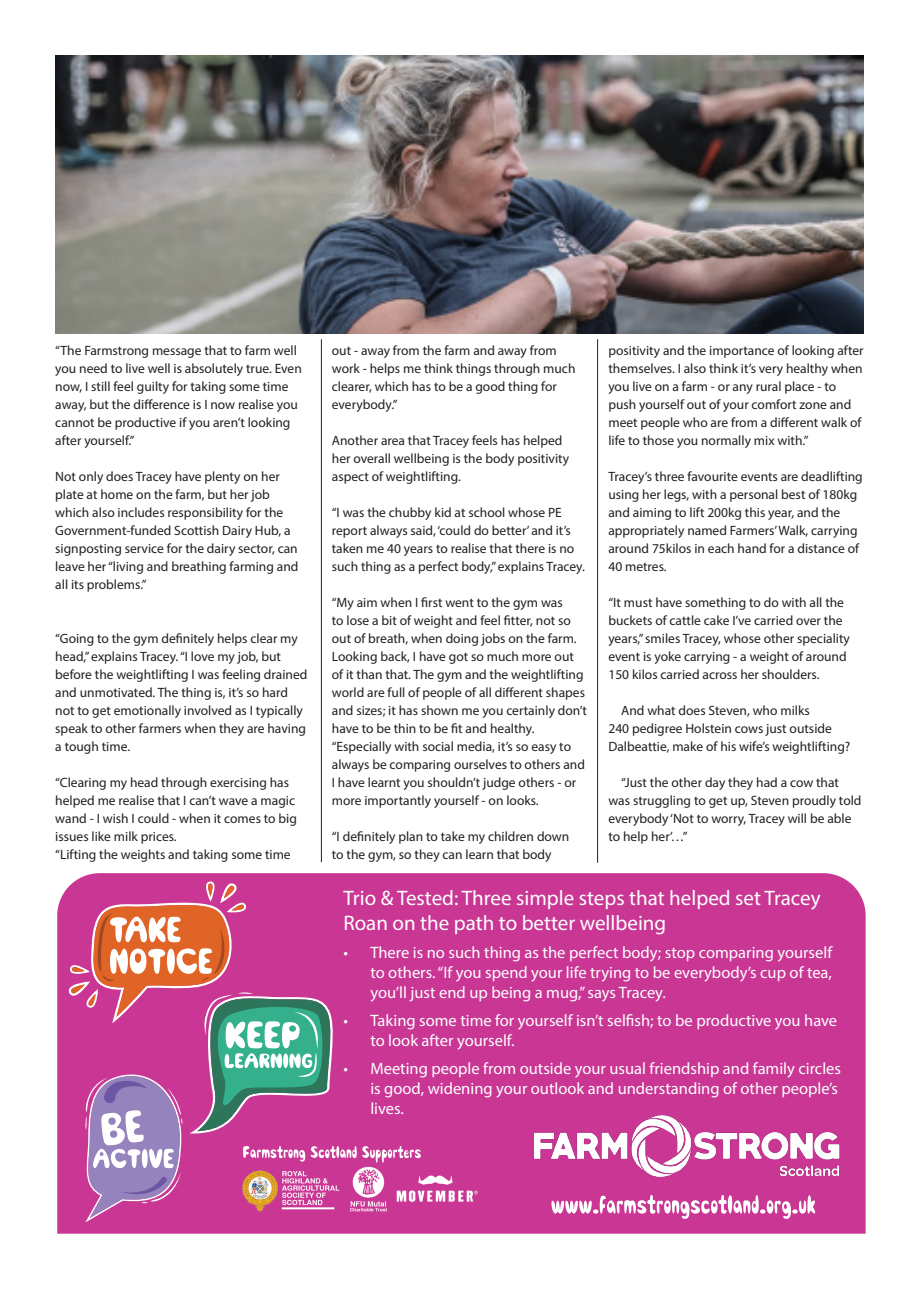
<style>
.page{position:relative;width:919px;height:1289px;background:#fff}
.page>*{position:absolute;margin:0;border:0;box-sizing:border-box;transform-origin:0 0}
.t1{font:21px/25.2px "Myriad Pro";color:#fff}
.t2{font:16.5px/19.8px "Myriad Pro";color:#fff}
.t3{font:13.5px/18px "Myriad Pro";color:#231f20}
</style>
<div class="page">
<hr style="left:321px;top:339px;width:1px;height:523px;background:#231f20">
<hr style="left:597px;top:339px;width:1px;height:523px;background:#231f20">
<div style="left:57px;top:873px;width:808px;height:360px;background:#c93694"></div>
<img style="left:513px;top:1100px;width:346px;height:99px">
<svg style="left:69px;top:881px;width:265px;height:341px;background:#ba6496"></svg>
<img style="left:237px;top:1146px;width:242px;height:69px">
<svg style="left:551px;top:1194px;width:264px;height:24px"></svg>
<img style="left:55px;top:55px;width:808px;height:279px">
<p class="t3" style="left:55px;top:341px;width:248px">“The Farmstrong message that to farm well you need to live well is absolutely true. Even now, I still feel guilty for taking some time away, but the difference is I now realise you cannot be productive if you aren’t looking after yourself.”</p>
<p class="t3" style="left:55px;top:467px;width:245px">Not only does Tracey have plenty on her plate at home on the farm, but her job which also includes responsibility for the Government-funded Scottish Dairy Hub, a signposting service for the dairy sector, can leave her “living and breathing farming and all its problems.”</p>
<p class="t3" style="left:55px;top:629px;width:253px">“Going to the gym definitely helps clear my head,” explains Tracey. “I love my job, but before the weightlifting I was feeling drained and unmotivated. The thing is, it’s so hard not to get emotionally involved as I typically speak to other farmers when they are having a tough time.</p>
<p class="t3" style="left:55px;top:773px;width:243px">“Clearing my head through exercising has helped me realise that I can’t wave a magic wand - I wish I could - when it comes to big issues like milk prices.<br>“Lifting the weights and taking some time</p>
<p class="t3" style="left:332px;top:341px;width:245px">out - away from the farm and away from work - helps me think things through much clearer, which has to be a good thing for everybody.”</p>
<p class="t3" style="left:332px;top:431px;width:239px">Another area that Tracey feels has helped her overall wellbeing is the body positivity aspect of weightlifting.</p>
<p class="t3" style="left:332px;top:503px;width:254px">“I was the chubby kid at school whose PE report always said, ‘could do better’ and it’s taken me 40 years to realise that there is no such thing as a perfect body,” explains Tracey.</p>
<p class="t3" style="left:332px;top:593px;width:257px">“My aim when I first went to the gym was<br>to lose a bit of weight and feel fitter, not so out of breath, when doing jobs on the farm.<br>Looking back, I have got so much more out of it than that. The gym and the weightlifting world are full of people of all different shapes and sizes; it has shown me you certainly don’t have to be thin to be fit and healthy. “Especially with social media, it’s so easy to always be comparing ourselves to others and I have learnt you shouldn’t judge others - or more importantly yourself - on looks.</p>
<p class="t3" style="left:332px;top:827px;width:239px">“I definitely plan to take my children down to the gym, so they can learn that body</p>
<p class="t3" style="left:608px;top:341px;width:257px">positivity and the importance of looking after themselves. I also think it’s very healthy when you live on a farm - or any rural place - to push yourself out of your comfort zone and meet people who are from a different walk of life to those you normally mix with.”</p>
<p class="t3" style="left:608px;top:467px;width:256px">Tracey’s three favourite events are deadlifting using her legs, with a personal best of 180kg and aiming to lift 200kg this year, and the appropriately named Farmers’ Walk, carrying around 75kilos in each hand for a distance of 40 metres.</p>
<p class="t3" style="left:608px;top:593px;width:243px">“It must have something to do with all the buckets of cattle cake I’ve carried over the years,” smiles Tracey, whose other speciality event is yoke carrying - a weight of around 150 kilos carried across her shoulders.</p>
<p class="t3" style="left:608px;top:701px;width:243px;text-indent:13px">And what does Steven, who milks<br>240 pedigree Holstein cows just outside<br>Dalbeattie, make of his wife’s weightlifting?</p>
<p class="t3" style="left:608px;top:773px;width:255px;text-indent:13px">“Just the other day they had a cow that was struggling to get up, Steven proudly told everybody ‘Not to worry, Tracey will be able to help her’…”</p>
<p class="t1" style="left:343px;top:884px;width:479px">Trio &amp; Tested: Three simple steps that helped set Tracey<br>Roan on the path to better wellbeing</p>
<p class="t2" style="left:370px;top:942px;width:463px;text-align:justify;text-indent:-27px">• There is no such thing as the perfect body; stop comparing yourself to others. “If you spend your life trying to be everybody’s cup of tea, you’ll just end up being a mug,” says Tracey.</p>
<p class="t2" style="left:370px;top:1010px;width:468px;text-indent:-27px">• Taking some time for yourself isn’t selfish; to be productive you have to look after yourself.</p>
<p class="t2" style="left:370px;top:1058px;width:472px;text-indent:-27px">• Meeting people from outside your usual friendship and family circles is good, widening your outlook and understanding of other people’s lives.</p>
</div>
